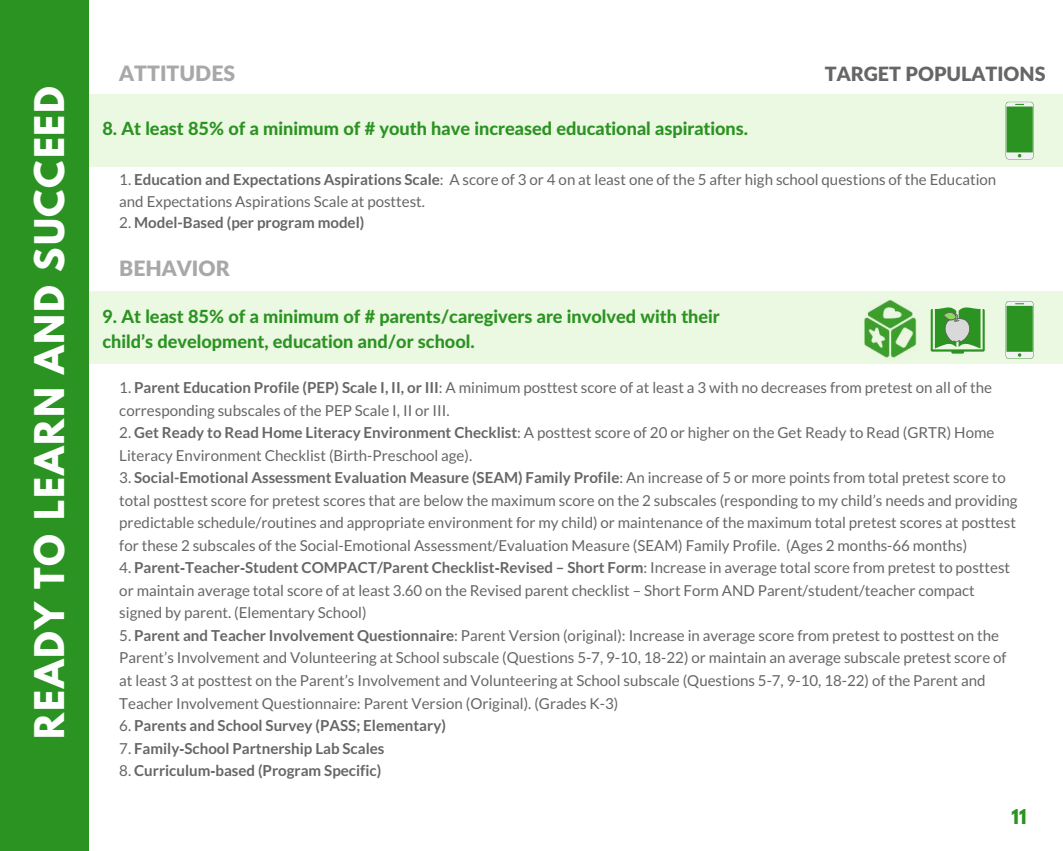
<style>
.page{position:relative;width:1063px;height:851px;background:#fff}
.page>*{position:absolute;margin:0;border:0;box-sizing:border-box;transform-origin:0 0}
.t1{font:700 36.3px "League Spartan";letter-spacing:.05em;color:#fff}
.t2{font:900 21.15px "Lato Latin";color:#a8a8a8}
.t3{font:900 19.65px "Lato Latin";color:#666}
.t4{font:800 18.15px/24.8px "Lato Latin";color:#2b9321}
.t5{font:700 18.15px "League Spartan";color:#2b9321}
.t6{font:15.15px/22.5px "Lato";color:#666}
.t7{font:700 15.15px "Lato";color:#666}
.s1{font-weight:700}
.s2{font-weight:400}
.s3{font-family:"Liberation Sans";font-weight:700}
.s4{font-family:"Liberation Sans"}
</style>
<div class="page">
<div style="left:0;top:0;width:89px;height:850px;background:#2b9321"></div>
<div style="left:89px;top:95px;width:974px;height:72px;background:#ebf8e2"></div>
<div style="left:89px;top:291px;width:974px;height:73px;background:#ebf8e2"></div>
<svg style="left:931px;top:307px;width:54px;height:46px"></svg>
<img style="left:861px;top:299px;width:60px;height:61px">
<svg style="left:1006px;top:102px;width:28px;height:57px"></svg>
<svg style="left:1006px;top:301px;width:28px;height:58px"></svg>
<h1 class="t1" style="left:31px;top:738px;width:654px;rotate:-90deg">READY TO LEARN AND SUCCEED</h1>
<h2 class="t2" style="left:119px;top:60px;width:117px">ATTITUDES</h2>
<p class="t3" style="left:825px;top:62px;width:222px">TARGET POPULATIONS</p>
<p class="t4" style="left:102px;top:116px;width:647px">8. At least 85% of a minimum of # youth have increased educational aspirations.</p>
<p class="t6" style="left:119px;top:169px;width:879px;line-height:21.5px">1. <span class="s1">Education and Expectations Aspirations Scale</span>: A score of 3 or 4 on at least one of the 5 after high school questions of the Education and Expectations Aspirations Scale at posttest.</p>
<p class="t7" style="left:119px;top:213px;width:247px"><span class="s2">2.</span> Model-Based (per program model)</p>
<h2 class="t2" style="left:119px;top:255px;width:112px">BEHAVIOR</h2>
<p class="t4" style="left:102px;top:304px;width:619px">9. At least 85% of a minimum of # parents/caregivers are involved with their child’s development, education and/or school.</p>
<p class="t6" style="left:119px;top:376px;width:874px">1. <span class="s1">Parent Education Profile (PEP) Scale I, II, or III</span>: A minimum posttest score of at least a 3 with no decreases from pretest on all of the corresponding subscales of the PEP Scale I, II or III.</p>
<p class="t6" style="left:119px;top:421px;width:877px">2. <span class="s1">Get Ready to Read Home Literacy Environment Checklist</span>: A posttest score of 20 or higher on the Get Ready to Read (GRTR) Home<br>Literacy Environment Checklist (Birth-Preschool age).</p>
<p class="t6" style="left:119px;top:466px;width:900px">3. <span class="s1">Social-Emotional Assessment Evaluation Measure (SEAM) Family Profile</span>: An increase of 5 or more points from total pretest score to total posttest score for pretest scores that are below the maximum score on the 2 subscales (responding to my child’s needs and providing predictable schedule/routines and appropriate environment for my child) or maintenance of the maximum total pretest scores at posttest for these 2 subscales of the Social-Emotional Assessment/Evaluation Measure (SEAM) Family Profile. (Ages 2 months-66 months)</p>
<p class="t6" style="left:119px;top:556px;width:892px">4. <span class="s1">Parent</span><span class="s3">‐</span><span class="s1">Teacher</span><span class="s3">‐</span><span class="s1">Student COMPACT/Parent Checklist</span><span class="s3">‐</span><span class="s1">Revised – Short Form</span>: Increase in average total score from pretest to posttest or maintain average total score of at least 3.60 on the Revised parent checklist – Short Form AND Parent/student/teacher compact signed by parent. (Elementary School)</p>
<p class="t6" style="left:119px;top:623px;width:889px">5. <span class="s1">Parent and Teacher Involvement Questionnaire</span>: Parent Version (original): Increase in average score from pretest to posttest on the Parent’s Involvement and Volunteering at School subscale (Questions 5-7, 9-10, 18-22) or maintain an average subscale pretest score of at least 3 at posttest on the Parent’s Involvement and Volunteering at School subscale (Questions 5-7, 9-10, 18-22) of the Parent and Teacher Involvement Questionnaire: Parent Version (Original). (Grades K-3)</p>
<p class="t7" style="left:119px;top:716px;width:328px"><span class="s2">6.</span> Parents and School Survey (PASS; Elementary)</p>
<p class="t7" style="left:119px;top:738px;width:267px"><span class="s2">7.</span> Family<span class="s4">‐</span>School Partnership Lab Scales</p>
<p class="t7" style="left:119px;top:761px;width:264px"><span class="s2">8.</span> Curriculum<span class="s4">‐</span>based (Program Specific)</p>
<p class="t5" style="left:1012px;top:807px;width:16px">11</p>
</div>
